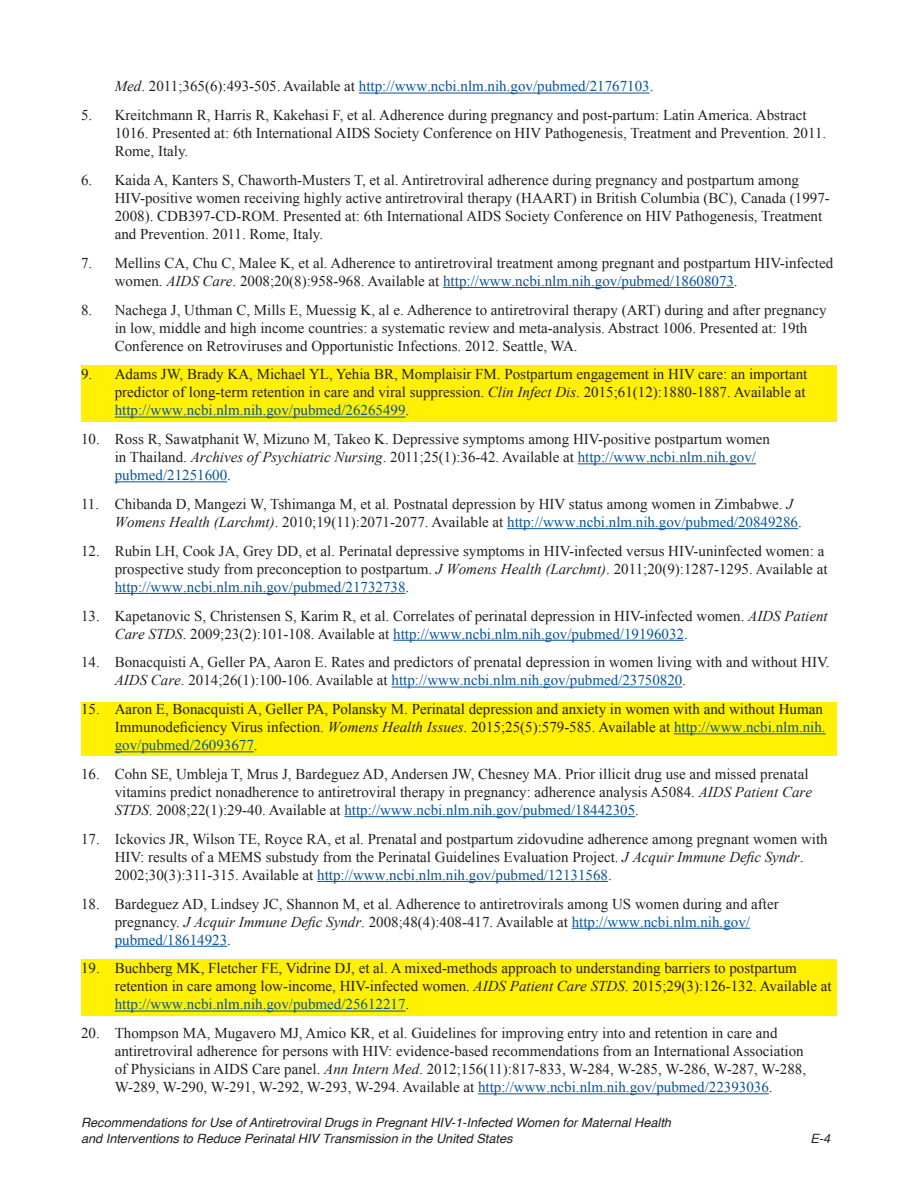
<style>
.page{position:relative;width:918px;height:1188px;background:#fff}
.page>*{position:absolute;margin:0;border:0;box-sizing:border-box;transform-origin:0 0}
.ordered_list{font:15px/18px "Times New Roman";color:#231f20}
.ordered_list-2{font:15px "Times New Roman";color:#07539a}
.t1{font:italic 12.75px/15.8px "Helvetica";color:#231f20}
.s1{font-style:italic;color:#231f20}
.s2{color:#231f20}
.s3{font-style:italic}
.s4{color:#07539a}
</style>
<div class="page">
<div style="left:81px;top:366px;width:756px;height:56px;background:#fff101"></div>
<div style="left:81px;top:702px;width:756px;height:54px;background:#fff101"></div>
<div style="left:81px;top:960px;width:756px;height:56px;background:#fff101"></div>
<hr style="left:359px;top:93px;width:291px;height:1px;background:#07539a">
<hr style="left:443px;top:287px;width:291px;height:1px;background:#07539a">
<hr style="left:115px;top:417px;width:291px;height:1px;background:#07539a">
<hr style="left:578px;top:463px;width:178px;height:1px;background:#07539a">
<hr style="left:115px;top:481px;width:112px;height:1px;background:#07539a">
<hr style="left:507px;top:528px;width:291px;height:1px;background:#07539a">
<hr style="left:115px;top:593px;width:291px;height:1px;background:#07539a">
<hr style="left:393px;top:640px;width:291px;height:1px;background:#07539a">
<hr style="left:392px;top:687px;width:290px;height:1px;background:#07539a">
<hr style="left:674px;top:733px;width:152px;height:1px;background:#07539a">
<hr style="left:115px;top:751px;width:139px;height:1px;background:#07539a">
<hr style="left:344px;top:816px;width:291px;height:1px;background:#07539a">
<hr style="left:317px;top:881px;width:291px;height:1px;background:#07539a">
<hr style="left:572px;top:928px;width:178px;height:1px;background:#07539a">
<hr style="left:115px;top:946px;width:112px;height:1px;background:#07539a">
<hr style="left:115px;top:1011px;width:291px;height:1px;background:#07539a">
<hr style="left:478px;top:1093px;width:291px;height:1px;background:#07539a">
<p class="ordered_list-2" style="left:115px;top:76px;width:540px"><span class="s1">Med</span><span class="s2">. 2011;365(6):493-505. Available at</span> http://www.ncbi.nlm.nih.gov/pubmed/21767103<span class="s2">.</span></p>
<p class="ordered_list" style="left:115px;top:106px;width:713px;text-indent:-34px">5. Kreitchmann R, Harris R, Kakehasi F, et al. Adherence during pregnancy and post-partum: Latin America. Abstract<br>1016. Presented at: 6th International AIDS Society Conference on HIV Pathogenesis, Treatment and Prevention. 2011.<br>Rome, Italy.</p>
<p class="ordered_list" style="left:115px;top:171px;width:717px;text-indent:-34px">6. Kaida A, Kanters S, Chaworth-Musters T, et al. Antiretroviral adherence during pregnancy and postpartum among HIV-positive women receiving highly active antiretroviral therapy (HAART) in British Columbia (BC), Canada (1997- 2008). CDB397-CD-ROM. Presented at: 6th International AIDS Society Conference on HIV Pathogenesis, Treatment and Prevention. 2011. Rome, Italy.</p>
<p class="ordered_list" style="left:115px;top:254px;width:720px;text-indent:-34px">7. Mellins CA, Chu C, Malee K, et al. Adherence to antiretroviral treatment among pregnant and postpartum HIV-infected women. <span class="s3">AIDS Care</span>. 2008;20(8):958-968. Available at <span class="s4">http://www.ncbi.nlm.nih.gov/pubmed/18608073</span>.</p>
<p class="ordered_list" style="left:115px;top:300px;width:713px;text-indent:-34px">8. Nachega J, Uthman C, Mills E, Muessig K, al e. Adherence to antiretroviral therapy (ART) during and after pregnancy in low, middle and high income countries: a systematic review and meta-analysis. Abstract 1006. Presented at: 19th<br>Conference on Retroviruses and Opportunistic Infections. 2012. Seattle, WA.</p>
<p class="ordered_list" style="left:115px;top:365px;width:694px;text-indent:-34px">9. Adams JW, Brady KA, Michael YL, Yehia BR, Momplaisir FM. Postpartum engagement in HIV care: an important predictor of long-term retention in care and viral suppression. <span class="s3">Clin Infect Dis</span>. 2015;61(12):1880-1887. Available at <span class="s4">http://www.ncbi.nlm.nih.gov/pubmed/26265499</span>.</p>
<p class="ordered_list" style="left:115px;top:430px;width:657px;text-indent:-34px">10. Ross R, Sawatphanit W, Mizuno M, Takeo K. Depressive symptoms among HIV-positive postpartum women in Thailand. <span class="s3">Archives of Psychiatric Nursing</span>. 2011;25(1):36-42. Available at <span class="s4">http://www.ncbi.nlm.nih.gov/ pubmed/21251600</span>.</p>
<p class="ordered_list" style="left:115px;top:495px;width:689px;text-indent:-34px">11. Chibanda D, Mangezi W, Tshimanga M, et al. Postnatal depression by HIV status among women in Zimbabwe. <span class="s3">J<br>Womens Health (Larchmt)</span>. 2010;19(11):2071-2077. Available at <span class="s4">http://www.ncbi.nlm.nih.gov/pubmed/20849286</span>.</p>
<p class="ordered_list" style="left:115px;top:542px;width:714px;text-indent:-34px">12. Rubin LH, Cook JA, Grey DD, et al. Perinatal depressive symptoms in HIV-infected versus HIV-uninfected women: a prospective study from preconception to postpartum. <span class="s3">J Womens Health (Larchmt)</span>. 2011;20(9):1287-1295. Available at <span class="s4">http://www.ncbi.nlm.nih.gov/pubmed/21732738</span>.</p>
<p class="ordered_list" style="left:115px;top:606px;width:715px;text-indent:-34px">13. Kapetanovic S, Christensen S, Karim R, et al. Correlates of perinatal depression in HIV-infected women. <span class="s3">AIDS Patient<br>Care STDS</span>. 2009;23(2):101-108. Available at <span class="s4">http://www.ncbi.nlm.nih.gov/pubmed/19196032</span>.</p>
<p class="ordered_list" style="left:115px;top:653px;width:716px;text-indent:-34px">14. Bonacquisti A, Geller PA, Aaron E. Rates and predictors of prenatal depression in women living with and without HIV.<br><span class="s3">AIDS Care</span>. 2014;26(1):100-106. Available at <span class="s4">http://www.ncbi.nlm.nih.gov/pubmed/23750820</span>.</p>
<p class="ordered_list" style="left:115px;top:700px;width:712px;text-indent:-34px">15. Aaron E, Bonacquisti A, Geller PA, Polansky M. Perinatal depression and anxiety in women with and without Human<br>Immunodeficiency Virus infection. <span class="s3">Womens Health Issues</span>. 2015;25(5):579-585. Available at <span class="s4">http://www.ncbi.nlm.nih. gov/pubmed/26093677</span>.</p>
<p class="ordered_list" style="left:115px;top:765px;width:699px;text-indent:-34px">16. Cohn SE, Umbleja T, Mrus J, Bardeguez AD, Andersen JW, Chesney MA. Prior illicit drug use and missed prenatal vitamins predict nonadherence to antiretroviral therapy in pregnancy: adherence analysis A5084. <span class="s3">AIDS Patient Care<br>STDS</span>. 2008;22(1):29-40. Available at <span class="s4">http://www.ncbi.nlm.nih.gov/pubmed/18442305</span>.</p>
<p class="ordered_list" style="left:115px;top:830px;width:714px;text-indent:-34px">17. Ickovics JR, Wilson TE, Royce RA, et al. Prenatal and postpartum zidovudine adherence among pregnant women with<br>HIV: results of a MEMS substudy from the Perinatal Guidelines Evaluation Project. <span class="s3">J Acquir Immune Defic Syndr</span>.<br>2002;30(3):311-315. Available at <span class="s4">http://www.ncbi.nlm.nih.gov/pubmed/12131568</span>.</p>
<p class="ordered_list" style="left:115px;top:894px;width:666px;text-indent:-34px">18. Bardeguez AD, Lindsey JC, Shannon M, et al. Adherence to antiretrovirals among US women during and after pregnancy. <span class="s3">J Acquir Immune Defic Syndr</span>. 2008;48(4):408-417. Available at <span class="s4">http://www.ncbi.nlm.nih.gov/ pubmed/18614923</span>.</p>
<p class="ordered_list" style="left:115px;top:959px;width:718px;text-indent:-34px">19. Buchberg MK, Fletcher FE, Vidrine DJ, et al. A mixed-methods approach to understanding barriers to postpartum retention in care among low-income, HIV-infected women. <span class="s3">AIDS Patient Care STDS</span>. 2015;29(3):126-132. Available at <span class="s4">http://www.ncbi.nlm.nih.gov/pubmed/25612217</span>.</p>
<p class="ordered_list" style="left:115px;top:1024px;width:693px;text-indent:-34px">20. Thompson MA, Mugavero MJ, Amico KR, et al. Guidelines for improving entry into and retention in care and antiretroviral adherence for persons with HIV: evidence-based recommendations from an International Association of Physicians in AIDS Care panel. <span class="s3">Ann Intern Med</span>. 2012;156(11):817-833, W-284, W-285, W-286, W-287, W-288, W-289, W-290, W-291, W-292, W-293, W-294. Available at <span class="s4">http://www.ncbi.nlm.nih.gov/pubmed/22393036</span>.</p>
<p class="t1" style="left:81px;top:1115px;width:592px">Recommendations for Use of Antiretroviral Drugs in Pregnant HIV-1-Infected Women for Maternal Health and Interventions to Reduce Perinatal HIV Transmission in the United States</p>
<p class="t1" style="left:810px;top:1131px;width:21px">E-4</p>
</div>
